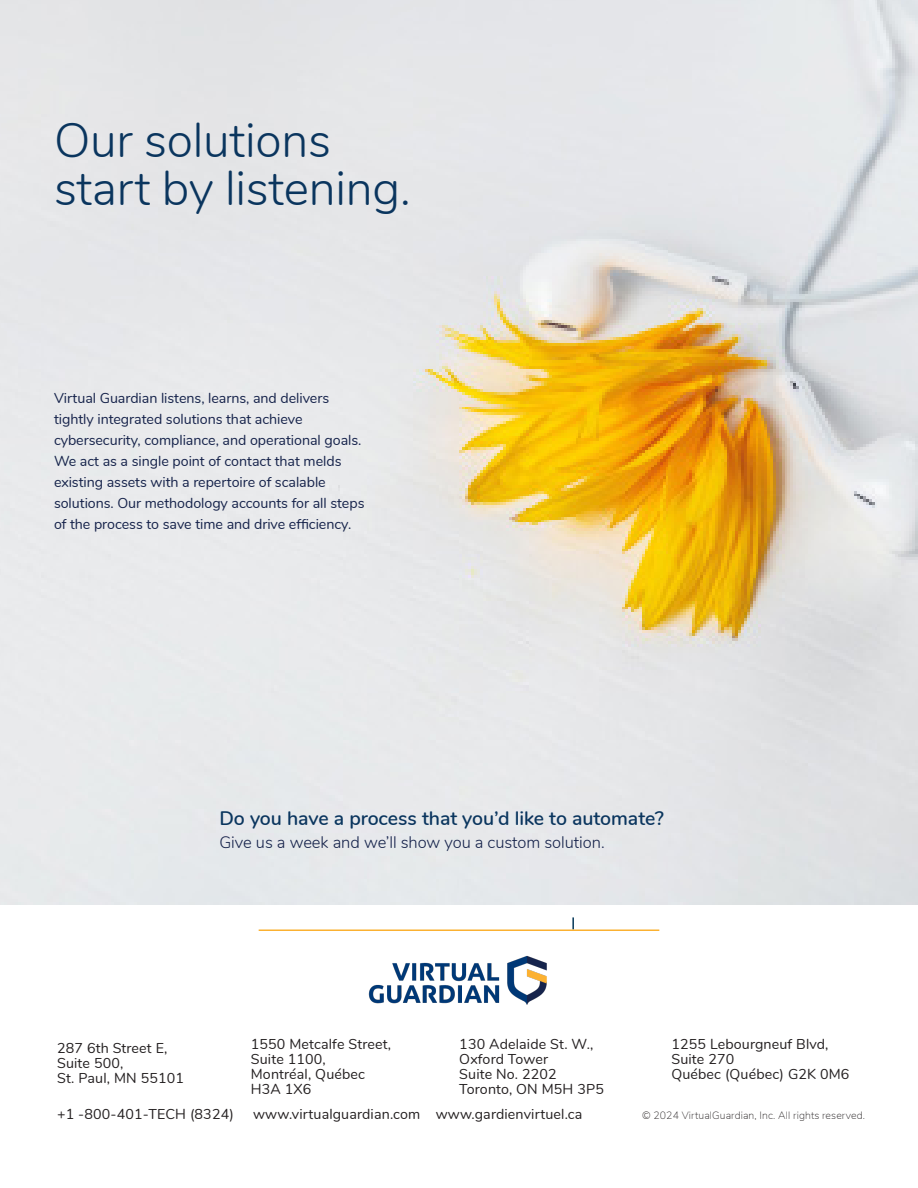
<style>
.page{position:relative;width:918px;height:1188px;background:#fff}
.page>*{position:absolute;margin:0;border:0;box-sizing:border-box;transform-origin:0 0}
.t1{font:300 48px/48px "Nunito";letter-spacing:-.005em;color:#0a355e}
.t2{font:600 19.5px "Nunito";letter-spacing:-.005em;color:#0a355e}
.t3{font:300 16.5px "Nunito";letter-spacing:-.005em;color:#15224a}
.t4{font:14.25px/21px "Nunito";letter-spacing:-.005em;color:#15224a}
.t5{font:14.25px/15px "Nunito";letter-spacing:.01em;color:#231f20}
.t6{font:200 10.5px "Nunito";letter-spacing:.01em;color:#231f20}
</style>
<div class="page">
<img style="left:0;top:0;width:918px;height:904px">
<img style="left:368px;top:956px;width:179px;height:49px">
<svg style="left:572px;top:917px;width:2px;height:12px"></svg>
<hr style="left:259px;top:929px;width:400px;height:2px;background:#fbb131">
<p class="t1" style="left:54px;top:113px;width:358px">Our solutions start by listening.</p>
<p class="t4" style="left:54px;top:387px;width:312px">Virtual Guardian listens, learns, and delivers tightly integrated solutions that achieve cybersecurity, compliance, and operational goals.<br>We act as a single point of contact that melds existing assets with a repertoire of scalable solutions. Our methodology accounts for all steps of the process to save time and drive efficiency.</p>
<p class="t2" style="left:220px;top:804px;width:446px">Do you have a process that you’d like to automate?</p>
<p class="t3" style="left:220px;top:830px;width:387px">Give us a week and we’ll show you a custom solution.</p>
<p class="t5" style="left:57px;top:1040px;width:112px">287 6th Street E,<br>Suite 500,</p>
<p class="t5" style="left:57px;top:1070px;width:128px">St. Paul, MN 55101</p>
<p class="t5" style="left:251px;top:1036px;width:142px">1550 Metcalfe Street,<br>Suite 1100,</p>
<p class="t5" style="left:251px;top:1066px;width:116px">Montréal, Québec<br>H3A 1X6</p>
<p class="t5" style="left:459px;top:1036px;width:136px">130 Adelaide St. W.,</p>
<p class="t5" style="left:459px;top:1051px;width:90px">Oxford Tower</p>
<p class="t5" style="left:459px;top:1066px;width:99px">Suite No. 2202</p>
<p class="t5" style="left:459px;top:1081px;width:146px">Toronto, ON M5H 3P5</p>
<p class="t5" style="left:671px;top:1036px;width:159px">1255 Lebourgneuf Blvd,</p>
<p class="t5" style="left:671px;top:1051px;width:64px">Suite 270</p>
<p class="t5" style="left:671px;top:1066px;width:180px">Québec (Québec) G2K 0M6</p>
<p class="t5" style="left:57px;top:1106px;width:178px">+1 -800-401-TECH (8324)</p>
<p class="t5" style="left:253px;top:1106px;width:331px">www.virtualguardian.com www.gardienvirtuel.ca</p>
<p class="t6" style="left:642px;top:1108px;width:224px">© 2024 VirtualGuardian, Inc. All rights reserved.</p>
</div>
